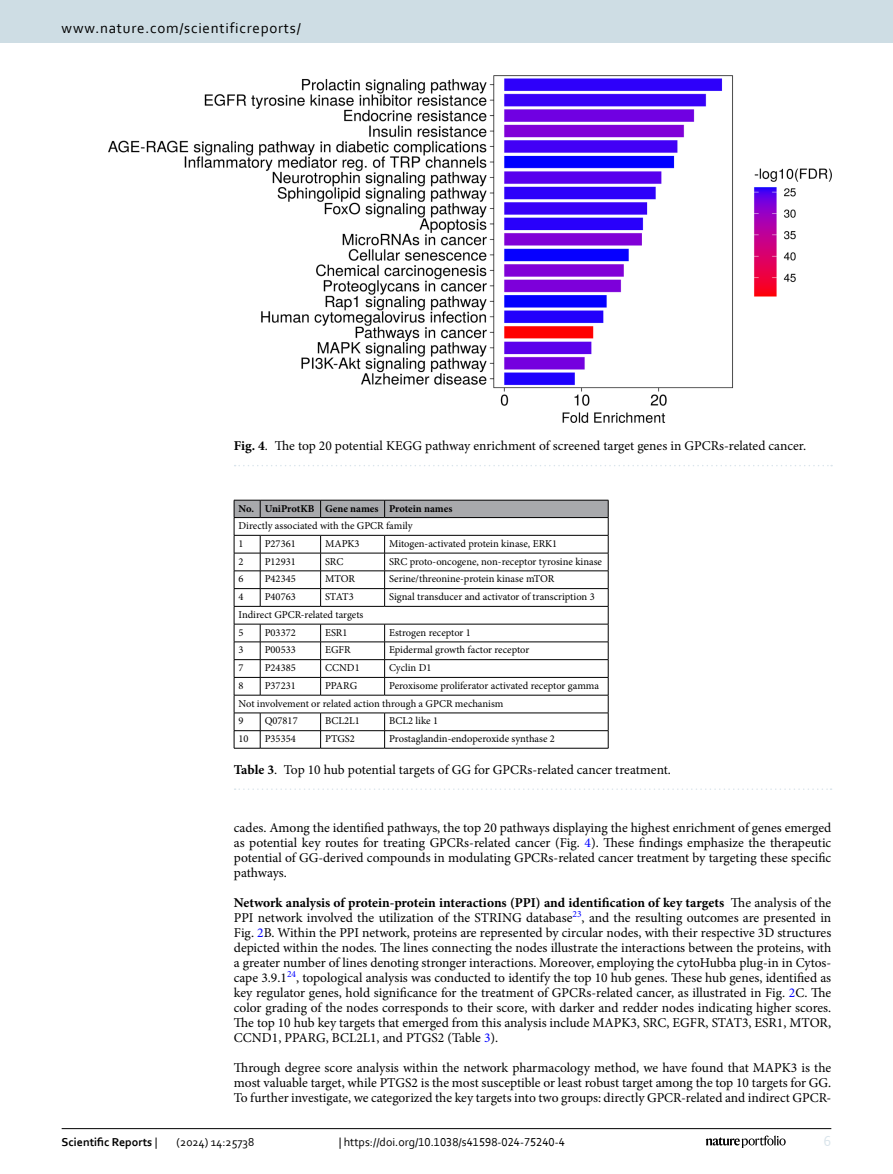
<style>
.page{position:relative;width:893px;height:1174px;background:#fff}
.page>*{position:absolute;margin:0;border:0;box-sizing:border-box;transform-origin:0 0}
.t1{font:15px "Corbel";letter-spacing:.05em;color:#000}
.t2{font:15px "Corbel";color:#d9e4eb}
.Formalpara_RuninHead{font:13.5px/15px "Minion Pro";color:#000;text-align:justify}
.Body_Text{font:13.5px/15px "Minion Pro";color:#000;text-align:justify}
.Figure_Caption{font:13.5px "Minion Pro";color:#000}
.Table_Caption{font:13.5px "Minion Pro";color:#000}
.t3{font:12px "Corbel";color:#000}
.t4{font:700 12px "Corbel";color:#000}
.Table_Body{font:10.5px "Minion Pro";color:#000}
.Table_Head{font:700 10.5px "Minion Pro";letter-spacing:-.005em;color:#000}
.s1{font-weight:700}
.s2{color:#00f}
.s3{font-weight:400}
</style>
<div class="page">
<svg style="left:234px;top:500px;width:375px;height:249px"></svg>
<svg style="left:235px;top:788px;width:597px;height:2px"></svg>
<img style="left:108px;top:76px;width:723px;height:346px">
<svg style="left:235px;top:465px;width:597px;height:1px"></svg>
<hr style="left:62px;top:1128px;width:769px;height:1px;background:#000">
<svg style="left:706px;top:1135px;width:80px;height:12px"></svg>
<div style="left:0;top:0;width:893px;height:43px;background:#cedde4"></div>
<p class="t1" style="left:62px;top:18px;width:241px">www.nature.com/scientificreports/</p>
<p class="Figure_Caption" style="left:234px;top:437px;width:574px"><span class="s1">Fig. 4</span>. The top 20 potential KEGG pathway enrichment of screened target genes in GPCRs-related cancer.</p>
<p class="Table_Head" style="left:239px;top:501px;width:17px">No.</p>
<p class="Table_Head" style="left:265px;top:501px;width:51px">UniProtKB</p>
<p class="Table_Head" style="left:325px;top:501px;width:55px">Gene names</p>
<p class="Table_Head" style="left:389px;top:501px;width:65px">Protein names</p>
<p class="Table_Body" style="left:239px;top:519px;width:176px">Directly associated with the GPCR family</p>
<p class="Table_Body" style="left:239px;top:536px;width:7px">1</p>
<p class="Table_Body" style="left:265px;top:536px;width:33px">P27361</p>
<p class="Table_Body" style="left:325px;top:536px;width:36px">MAPK3</p>
<p class="Table_Body" style="left:389px;top:536px;width:170px">Mitogen-activated protein kinase, ERK1</p>
<p class="Table_Body" style="left:239px;top:554px;width:7px">2</p>
<p class="Table_Body" style="left:265px;top:554px;width:33px">P12931</p>
<p class="Table_Body" style="left:325px;top:554px;width:20px">SRC</p>
<p class="Table_Body" style="left:389px;top:554px;width:214px">SRC proto-oncogene, non-receptor tyrosine kinase</p>
<p class="Table_Body" style="left:239px;top:572px;width:7px">6</p>
<p class="Table_Body" style="left:265px;top:572px;width:33px">P42345</p>
<p class="Table_Body" style="left:325px;top:572px;width:32px">MTOR</p>
<p class="Table_Body" style="left:389px;top:572px;width:167px">Serine/threonine-protein kinase mTOR</p>
<p class="Table_Body" style="left:239px;top:590px;width:7px">4</p>
<p class="Table_Body" style="left:265px;top:590px;width:33px">P40763</p>
<p class="Table_Body" style="left:325px;top:590px;width:30px">STAT3</p>
<p class="Table_Body" style="left:389px;top:590px;width:207px">Signal transducer and activator of transcription 3</p>
<p class="Table_Body" style="left:239px;top:607px;width:126px">Indirect GPCR-related targets</p>
<p class="Table_Body" style="left:239px;top:625px;width:7px">5</p>
<p class="Table_Body" style="left:265px;top:625px;width:33px">P03372</p>
<p class="Table_Body" style="left:325px;top:625px;width:24px">ESR1</p>
<p class="Table_Body" style="left:389px;top:625px;width:83px">Estrogen receptor 1</p>
<p class="Table_Body" style="left:239px;top:643px;width:7px">3</p>
<p class="Table_Body" style="left:265px;top:643px;width:33px">P00533</p>
<p class="Table_Body" style="left:325px;top:643px;width:27px">EGFR</p>
<p class="Table_Body" style="left:389px;top:643px;width:142px">Epidermal growth factor receptor</p>
<p class="Table_Body" style="left:239px;top:661px;width:7px">7</p>
<p class="Table_Body" style="left:265px;top:661px;width:33px">P24385</p>
<p class="Table_Body" style="left:325px;top:661px;width:36px">CCND1</p>
<p class="Table_Body" style="left:389px;top:661px;width:44px">Cyclin D1</p>
<p class="Table_Body" style="left:239px;top:678px;width:7px">8</p>
<p class="Table_Body" style="left:265px;top:678px;width:33px">P37231</p>
<p class="Table_Body" style="left:325px;top:678px;width:34px">PPARG</p>
<p class="Table_Body" style="left:389px;top:678px;width:211px">Peroxisome proliferator activated receptor gamma</p>
<p class="Table_Body" style="left:239px;top:696px;width:266px">Not involvement or related action through a GPCR mechanism</p>
<p class="Table_Body" style="left:239px;top:714px;width:7px">9</p>
<p class="Table_Body" style="left:265px;top:714px;width:35px">Q07817</p>
<p class="Table_Body" style="left:325px;top:714px;width:36px">BCL2L1</p>
<p class="Table_Body" style="left:389px;top:714px;width:50px">BCL2 like 1</p>
<p class="Table_Body" style="left:239px;top:731px;width:12px">10</p>
<p class="Table_Body" style="left:265px;top:731px;width:33px">P35354</p>
<p class="Table_Body" style="left:325px;top:731px;width:31px">PTGS2</p>
<p class="Table_Body" style="left:389px;top:731px;width:167px">Prostaglandin-endoperoxide synthase 2</p>
<p class="Table_Caption" style="left:234px;top:760px;width:439px"><span class="s1">Table 3</span>. Top 10 hub potential targets of GG for GPCRs-related cancer treatment.</p>
<p class="Formalpara_RuninHead" style="left:234px;top:820px;width:599px">cades. Among the identified pathways, the top 20 pathways displaying the highest enrichment of genes emerged as potential key routes for treating GPCRs-related cancer (Fig. <span class="s2">4</span>). These findings emphasize the therapeutic potential of GG-derived compounds in modulating GPCRs-related cancer treatment by targeting these specific pathways.</p>
<p class="Formalpara_RuninHead" style="left:234px;top:895px;width:599px"><span class="s1">Network analysis of protein-protein interactions (PPI) and identification of key targets</span> The analysis of the PPI network involved the utilization of the STRING database<sup>23</sup>, and the resulting outcomes are presented in Fig. <span class="s2">2</span>B. Within the PPI network, proteins are represented by circular nodes, with their respective 3D structures depicted within the nodes. The lines connecting the nodes illustrate the interactions between the proteins, with a greater number of lines denoting stronger interactions. Moreover, employing the cytoHubba plug-in in Cytos&shy;cape 3.9.1<sup>24</sup>, topological analysis was conducted to identify the top 10 hub genes. These hub genes, identified as key regulator genes, hold significance for the treatment of GPCRs-related cancer, as illustrated in Fig. <span class="s2">2</span>C. The color grading of the nodes corresponds to their score, with darker and redder nodes indicating higher scores.<br>The top 10 hub key targets that emerged from this analysis include MAPK3, SRC, EGFR, STAT3, ESR1, MTOR, CCND1, PPARG, BCL2L1, and PTGS2 (Table <span class="s2">3</span>).</p>
<p class="Body_Text" style="left:234px;top:1060px;width:599px">Through degree score analysis within the network pharmacology method, we have found that MAPK3 is the most valuable target, while PTGS2 is the most susceptible or least robust target among the top 10 targets for GG.<br>To further investigate, we categorized the key targets into two groups: directly GPCR-related and indirect GPCR-</p>
<p class="t4" style="left:62px;top:1134px;width:97px">Scientific Reports <span class="s3">|</span></p>
<p class="t3" style="left:177px;top:1134px;width:79px">(2024) 14:25738</p>
<p class="t3" style="left:339px;top:1134px;width:228px">| https://doi.org/10.1038/s41598-024-75240-4</p>
<p class="t2" style="left:824px;top:1132px;width:9px">6</p>
</div>
